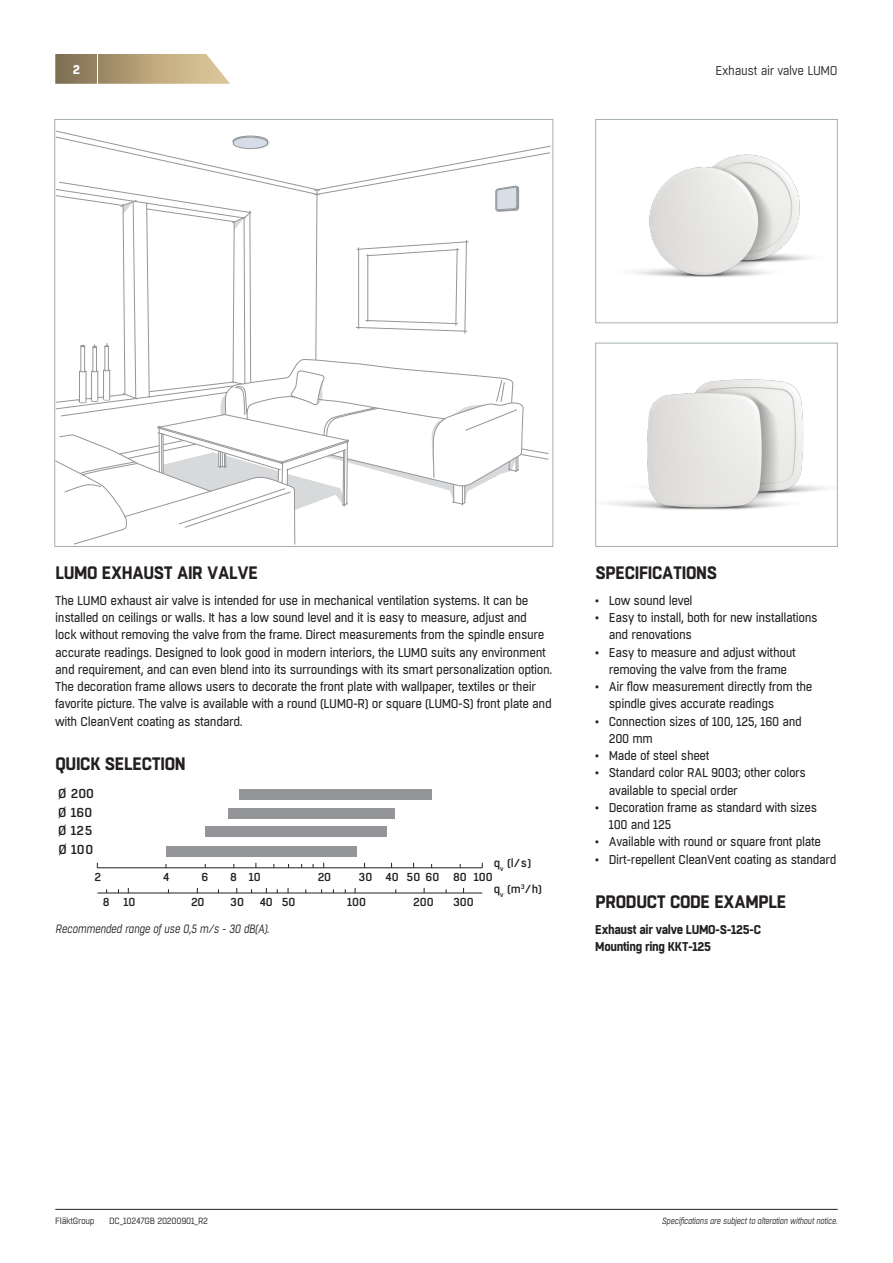
<style>
.page{position:relative;width:893px;height:1263px;background:#fff}
.page>*{position:absolute;margin:0;border:0;box-sizing:border-box;transform-origin:0 0}
.Rubrik_12_2014{font:700 18px "Boxed";letter-spacing:-.02em;color:#231f20;scale:.95 1}
.t1{font:500 13.05px "Boxed";color:#231f20}
.Brödtext_2014{font:12.75px/17.2px "Boxed";letter-spacing:-.03em;color:#231f20;scale:.95 1}
.Brödtext_2014-2{font:12.75px/17.2px "Boxed";letter-spacing:-.03em;color:#231f20;scale:.94 1}
.Brödtext_2014-3{font:700 12.75px "Boxed";letter-spacing:-.03em;color:#231f20;scale:.95 1}
.t2{font:12.75px "Boxed";letter-spacing:-.03em;color:#231f20;scale:.95 1}
.t3{font:700 12.75px "Boxed";color:#fff}
.Bildtext_2014{font:italic 12px "Boxed";letter-spacing:-.03em;color:#231f20;scale:.95 1}
.t4{font:500 11.55px "Boxed";color:#231f20}
.t5{font:italic 9px "Boxed";letter-spacing:-.03em;color:#231f20;scale:.95 1}
.t6{font:9px "Boxed";letter-spacing:-.03em;color:#231f20;scale:.95 1}
</style>
<div class="page">
<svg style="left:55px;top:54px;width:175px;height:30px;background:#b6a37f"></svg>
<hr style="left:55px;top:1209px;width:783px;height:1px;background:#231f20">
<hr style="left:97px;top:51px;width:1px;height:38px;background:#fff">
<svg style="left:56px;top:131px;width:495px;height:414px"></svg>
<div style="left:595px;top:119px;width:243px;height:204px;border:1px solid #a4b0b4"></div>
<img style="left:595px;top:121px;width:243px;height:187px">
<img style="left:595px;top:343px;width:243px;height:196px">
<div style="left:166px;top:846px;width:191px;height:10px;background:#939598"></div>
<div style="left:205px;top:827px;width:182px;height:10px;background:#939598"></div>
<hr style="left:97px;top:867px;width:385px;height:1px;background:#231f20">
<hr style="left:97px;top:893px;width:385px;height:1px;background:#231f20">
<div style="left:228px;top:808px;width:166px;height:10px;background:#939598"></div>
<div style="left:240px;top:789px;width:192px;height:11px;background:#939598"></div>
<p class="t3" style="left:73px;top:61px;width:9px">2</p>
<p class="t2" style="left:715px;top:62px;width:130px">Exhaust air valve LUMO</p>
<p class="Rubrik_12_2014" style="left:55px;top:561px;width:215px">LUMO EXHAUST AIR VALVE</p>
<p class="Brödtext_2014" style="left:55px;top:592px;width:525px">The LUMO exhaust air valve is intended for use in mechanical ventilation systems. It can be installed on ceilings or walls. It has a low sound level and it is easy to measure, adjust and<br>lock without removing the valve from the frame. Direct measurements from the spindle ensure accurate readings. Designed to look good in modern interiors, the LUMO suits any environment and requirement, and can even blend into its surroundings with its smart personalization option.<br>The decoration frame allows users to decorate the front plate with wallpaper, textiles or their favorite picture. The valve is available with a round (LUMO-R) or square (LUMO-S) front plate and with CleanVent coating as standard.</p>
<p class="Rubrik_12_2014" style="left:55px;top:752px;width:139px">QUICK SELECTION</p>
<p class="t1" style="left:58px;top:785px;width:37px">Ø 200</p>
<p class="t1" style="left:58px;top:804px;width:35px">Ø 160</p>
<p class="t1" style="left:58px;top:822px;width:36px">Ø 125</p>
<p class="t1" style="left:58px;top:841px;width:36px">Ø 100</p>
<p class="t4" style="left:494px;top:855px;width:39px">q<sub>v</sub> (l/s)</p>
<p class="t4" style="left:494px;top:881px;width:50px">q<sub>v</sub> (m<sup>3</sup>/h)</p>
<p class="t4" style="left:249px;top:869px;width:13px">10</p>
<p class="t4" style="left:94px;top:870px;width:8px">2</p>
<p class="t4" style="left:163px;top:870px;width:8px">4</p>
<p class="t4" style="left:202px;top:870px;width:8px">6</p>
<p class="t4" style="left:230px;top:870px;width:8px">8</p>
<p class="t4" style="left:318px;top:870px;width:15px">20</p>
<p class="t4" style="left:359px;top:870px;width:136px">30 40 50 60 80 100</p>
<p class="t4" style="left:103px;top:894px;width:34px">8 10</p>
<p class="t4" style="left:191px;top:895px;width:15px">20</p>
<p class="t4" style="left:230px;top:895px;width:15px">30</p>
<p class="t4" style="left:260px;top:895px;width:37px">40 50</p>
<p class="t4" style="left:347px;top:895px;width:21px">100</p>
<p class="t4" style="left:413px;top:895px;width:22px">200</p>
<p class="t4" style="left:453px;top:895px;width:22px">300</p>
<p class="Bildtext_2014" style="left:55px;top:921px;width:227px">Recommended range of use 0,5 m/s - 30 dB(A).</p>
<p class="Rubrik_12_2014" style="left:595px;top:561px;width:130px">SPECIFICATIONS</p>
<p class="Brödtext_2014" style="left:595px;top:592px;width:104px">• Low sound level</p>
<p class="Brödtext_2014" style="left:609px;top:609px;width:221px;text-indent:-14px">• Easy to install, both for new installations and renovations</p>
<p class="Brödtext_2014" style="left:595px;top:644px;width:212px;text-align:center">• Easy to measure and adjust without removing the valve from the frame</p>
<p class="Brödtext_2014" style="left:609px;top:678px;width:216px;text-indent:-14px">• Air flow measurement directly from the spindle gives accurate readings</p>
<p class="Brödtext_2014" style="left:609px;top:713px;width:205px;text-indent:-14px">• Connection sizes of 100, 125, 160 and<br>200 mm</p>
<p class="Brödtext_2014-2" style="left:595px;top:747px;width:123px">• Made of steel sheet</p>
<p class="Brödtext_2014-2" style="left:609px;top:765px;width:211px;text-indent:-14px">• Standard color RAL 9003; other colors available to special order</p>
<p class="Brödtext_2014-2" style="left:609px;top:799px;width:223px;text-indent:-14px">• Decoration frame as standard with sizes<br>100 and 125</p>
<p class="Brödtext_2014-2" style="left:595px;top:834px;width:242px">• Available with round or square front plate</p>
<p class="Brödtext_2014-2" style="left:595px;top:851px;width:258px">• Dirt-repellent CleanVent coating as standard</p>
<p class="Rubrik_12_2014" style="left:595px;top:889px;width:203px">PRODUCT CODE EXAMPLE</p>
<p class="Brödtext_2014-3" style="left:595px;top:920px;width:176px">Exhaust air valve LUMO-S-125-C</p>
<p class="Brödtext_2014-3" style="left:595px;top:938px;width:123px">Mounting ring KKT-125</p>
<p class="t6" style="left:55px;top:1215px;width:43px">FläktGroup</p>
<p class="t6" style="left:109px;top:1215px;width:106px">DC_10247GB 20200901_R2</p>
<p class="t5" style="left:662px;top:1215px;width:187px">Specifications are subject to alteration without notice.</p>
</div>
